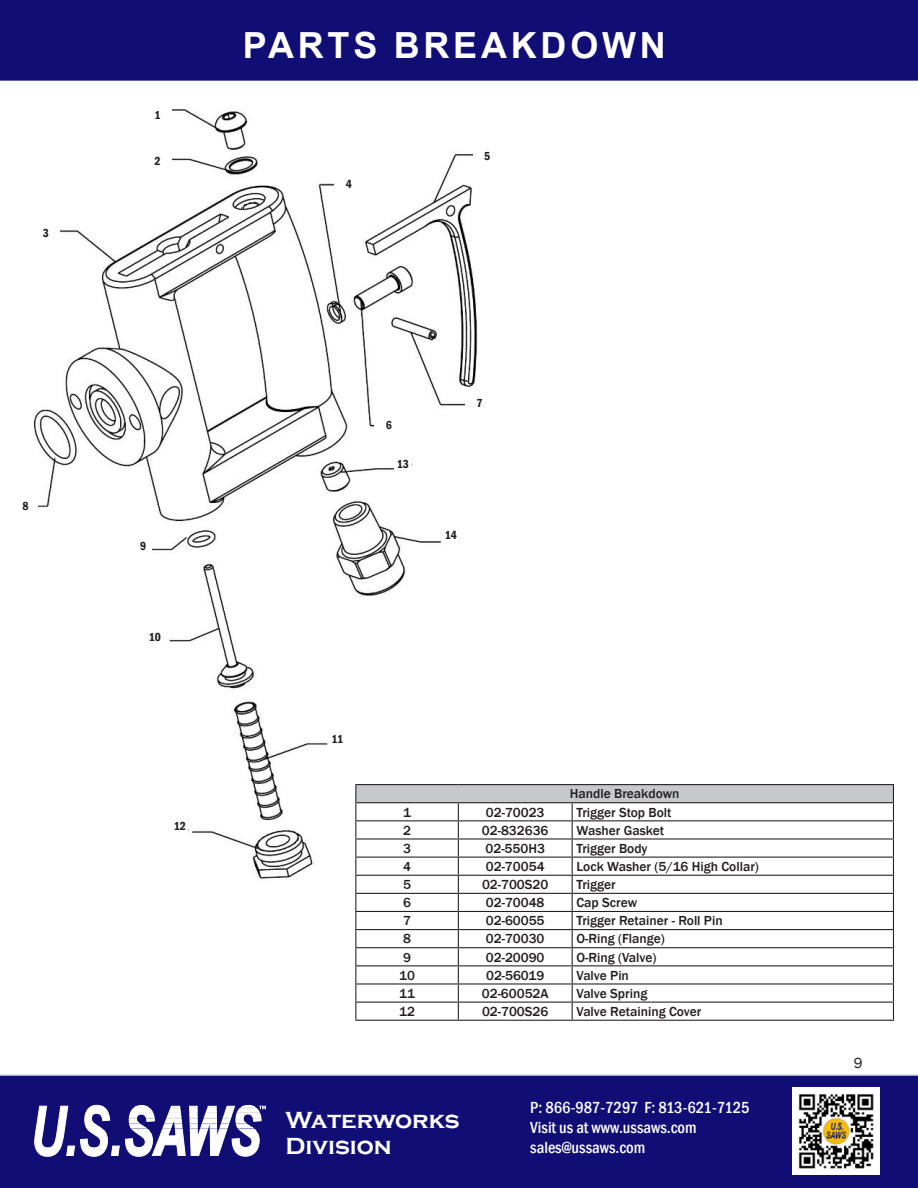
<style>
.page{position:relative;width:918px;height:1188px;background:#fff}
.page>*{position:absolute;margin:0;border:0;box-sizing:border-box;transform-origin:0 0}
.t1{font:700 36px "Arial";letter-spacing:.105em;color:#fff}
.t2{font:700 24px/25.3px "Copperplate Gothic";color:#fff}
.t3{font:500 condensed 16.5px/19.8px "Franklin Gothic";color:#fff}
.t4{font:15px "Franklin Gothic";color:#231f20}
.t5{font:500 13.5px "Franklin Gothic";color:#231f20}
.t6{font:600 condensed 12px "Franklin Gothic";letter-spacing:-.015em;color:#231f20}
</style>
<div class="page">
<div style="left:0;top:0;width:918px;height:81px;background:#100d75"></div>
<div style="left:0;top:1074px;width:918px;height:114px;background:#100d75"></div>
<svg style="left:34px;top:1105px;width:232px;height:52px"></svg>
<img style="left:793px;top:1088px;width:86px;height:87px">
<img style="left:33px;top:109px;width:530px;height:783px">
<div style="left:356px;top:785px;width:537px;height:18px;background:#c7c8ca"></div>
<hr style="left:355px;top:784px;width:103px;height:1px;background:#231f20">
<hr style="left:458px;top:784px;width:114px;height:1px;background:#231f20">
<hr style="left:572px;top:784px;width:322px;height:1px;background:#231f20">
<hr style="left:355px;top:802px;width:103px;height:1px;background:#231f20">
<hr style="left:458px;top:802px;width:114px;height:1px;background:#231f20">
<hr style="left:572px;top:802px;width:322px;height:1px;background:#231f20">
<hr style="left:355px;top:820px;width:103px;height:1px;background:#231f20">
<hr style="left:458px;top:820px;width:114px;height:1px;background:#231f20">
<hr style="left:572px;top:820px;width:322px;height:1px;background:#231f20">
<hr style="left:355px;top:838px;width:103px;height:2px;background:#231f20">
<hr style="left:458px;top:838px;width:114px;height:2px;background:#231f20">
<hr style="left:572px;top:838px;width:322px;height:2px;background:#231f20">
<hr style="left:355px;top:857px;width:103px;height:1px;background:#231f20">
<hr style="left:458px;top:857px;width:114px;height:1px;background:#231f20">
<hr style="left:572px;top:857px;width:322px;height:1px;background:#231f20">
<hr style="left:355px;top:875px;width:103px;height:1px;background:#231f20">
<hr style="left:458px;top:875px;width:114px;height:1px;background:#231f20">
<hr style="left:572px;top:875px;width:322px;height:1px;background:#231f20">
<hr style="left:355px;top:893px;width:103px;height:1px;background:#231f20">
<hr style="left:458px;top:893px;width:114px;height:1px;background:#231f20">
<hr style="left:572px;top:893px;width:322px;height:1px;background:#231f20">
<hr style="left:355px;top:911px;width:103px;height:1px;background:#231f20">
<hr style="left:458px;top:911px;width:114px;height:1px;background:#231f20">
<hr style="left:572px;top:911px;width:322px;height:1px;background:#231f20">
<hr style="left:355px;top:929px;width:103px;height:1px;background:#231f20">
<hr style="left:458px;top:929px;width:114px;height:1px;background:#231f20">
<hr style="left:572px;top:929px;width:322px;height:1px;background:#231f20">
<hr style="left:355px;top:947px;width:103px;height:1px;background:#231f20">
<hr style="left:458px;top:947px;width:114px;height:1px;background:#231f20">
<hr style="left:572px;top:947px;width:322px;height:1px;background:#231f20">
<hr style="left:355px;top:965px;width:103px;height:1px;background:#231f20">
<hr style="left:458px;top:965px;width:114px;height:1px;background:#231f20">
<hr style="left:572px;top:965px;width:322px;height:1px;background:#231f20">
<hr style="left:355px;top:983px;width:103px;height:2px;background:#231f20">
<hr style="left:458px;top:983px;width:114px;height:2px;background:#231f20">
<hr style="left:572px;top:983px;width:322px;height:2px;background:#231f20">
<hr style="left:355px;top:1002px;width:103px;height:1px;background:#231f20">
<svg style="left:355px;top:785px;width:1px;height:235px"></svg>
<hr style="left:458px;top:1002px;width:114px;height:1px;background:#231f20">
<svg style="left:458px;top:803px;width:1px;height:217px"></svg>
<hr style="left:572px;top:1002px;width:322px;height:1px;background:#231f20">
<svg style="left:572px;top:803px;width:1px;height:217px"></svg>
<svg style="left:893px;top:785px;width:1px;height:235px"></svg>
<hr style="left:355px;top:1020px;width:103px;height:1px;background:#231f20">
<hr style="left:458px;top:1020px;width:114px;height:1px;background:#231f20">
<hr style="left:572px;top:1020px;width:322px;height:1px;background:#231f20">
<div style="left:144px;top:100px;width:28px;height:29px;background:#fff"></div>
<div style="left:144px;top:147px;width:28px;height:28px;background:#fff"></div>
<div style="left:32px;top:219px;width:28px;height:28px;background:#fff"></div>
<div style="left:335px;top:170px;width:28px;height:28px;background:#fff"></div>
<div style="left:473px;top:141px;width:28px;height:29px;background:#fff"></div>
<div style="left:375px;top:410px;width:28px;height:28px;background:#fff"></div>
<div style="left:465px;top:395px;width:29px;height:15px;background:#fff"></div>
<div style="left:13px;top:495px;width:25px;height:21px;background:#fff"></div>
<div style="left:135px;top:535px;width:16px;height:21px;background:#fff"></div>
<div style="left:147px;top:626px;width:16px;height:22px;background:#fff"></div>
<div style="left:329px;top:728px;width:17px;height:22px;background:#fff"></div>
<div style="left:172px;top:815px;width:16px;height:22px;background:#fff"></div>
<div style="left:395px;top:451px;width:16px;height:26px;background:#fff"></div>
<div style="left:443px;top:524px;width:16px;height:21px;background:#fff"></div>
<p class="t6" style="left:43px;top:228px;width:8px">3</p>
<p class="t6" style="left:23px;top:501px;width:8px">8</p>
<p class="t6" style="left:155px;top:110px;width:8px">1</p>
<p class="t6" style="left:155px;top:156px;width:8px">2</p>
<h1 class="t1" style="left:243px;top:24px;width:424px">PARTS BREAKDOWN</h1>
<p class="t6" style="left:346px;top:179px;width:8px">4</p>
<p class="t6" style="left:484px;top:151px;width:8px">5</p>
<p class="t6" style="left:140px;top:541px;width:8px">9</p>
<p class="t6" style="left:149px;top:632px;width:14px">10</p>
<p class="t6" style="left:174px;top:821px;width:14px">12</p>
<p class="t6" style="left:386px;top:420px;width:8px">6</p>
<p class="t6" style="left:397px;top:459px;width:14px">13</p>
<p class="t6" style="left:476px;top:398px;width:8px">7</p>
<p class="t6" style="left:445px;top:530px;width:14px">14</p>
<p class="t6" style="left:332px;top:734px;width:13px">11</p>
<p class="t5" style="left:570px;top:788px;width:111px">Handle Breakdown</p>
<p class="t5" style="left:403px;top:806px;width:9px">1</p>
<p class="t5" style="left:486px;top:806px;width:60px">02-70023</p>
<p class="t5" style="left:577px;top:806px;width:97px">Trigger Stop Bolt</p>
<p class="t5" style="left:403px;top:825px;width:9px">2</p>
<p class="t5" style="left:482px;top:825px;width:68px">02-832636</p>
<p class="t5" style="left:577px;top:825px;width:89px">Washer Gasket</p>
<p class="t5" style="left:403px;top:843px;width:9px">3</p>
<p class="t5" style="left:486px;top:843px;width:61px">02-550H3</p>
<p class="t5" style="left:577px;top:843px;width:73px">Trigger Body</p>
<p class="t5" style="left:403px;top:861px;width:9px">4</p>
<p class="t5" style="left:486px;top:861px;width:60px">02-70054</p>
<p class="t5" style="left:577px;top:861px;width:184px">Lock Washer (5/16 High Collar)</p>
<p class="t5" style="left:403px;top:879px;width:9px">5</p>
<p class="t5" style="left:482px;top:879px;width:68px">02-700S20</p>
<p class="t5" style="left:577px;top:879px;width:41px">Trigger</p>
<p class="t5" style="left:403px;top:897px;width:9px">6</p>
<p class="t5" style="left:486px;top:897px;width:60px">02-70048</p>
<p class="t5" style="left:577px;top:897px;width:62px">Cap Screw</p>
<p class="t5" style="left:403px;top:915px;width:9px">7</p>
<p class="t5" style="left:486px;top:915px;width:60px">02-60055</p>
<p class="t5" style="left:577px;top:915px;width:148px">Trigger Retainer - Roll Pin</p>
<p class="t5" style="left:403px;top:933px;width:9px">8</p>
<p class="t5" style="left:486px;top:933px;width:60px">02-70030</p>
<p class="t5" style="left:577px;top:933px;width:90px">O-Ring (Flange)</p>
<p class="t5" style="left:403px;top:951px;width:9px">9</p>
<p class="t5" style="left:486px;top:951px;width:60px">02-20090</p>
<p class="t5" style="left:577px;top:951px;width:81px">O-Ring (Valve)</p>
<p class="t5" style="left:399px;top:970px;width:17px">10</p>
<p class="t5" style="left:486px;top:970px;width:60px">02-56019</p>
<p class="t5" style="left:577px;top:970px;width:54px">Valve Pin</p>
<p class="t5" style="left:399px;top:988px;width:17px">11</p>
<p class="t5" style="left:482px;top:988px;width:68px">02-60052A</p>
<p class="t5" style="left:577px;top:988px;width:72px">Valve Spring</p>
<p class="t5" style="left:399px;top:1006px;width:17px">12</p>
<p class="t5" style="left:482px;top:1006px;width:68px">02-700S26</p>
<p class="t5" style="left:577px;top:1006px;width:126px">Valve Retaining Cover</p>
<h2 class="t2" style="left:286px;top:1107px;width:176px">Waterworks<br>Division</h2>
<p class="t3" style="left:530px;top:1098px;width:221px">P: 866-987-7297 F: 813-621-7125<br>Visit us at www.ussaws.com sales@ussaws.com</p>
<p class="t4" style="left:854px;top:1057px;width:10px">9</p>
</div>
